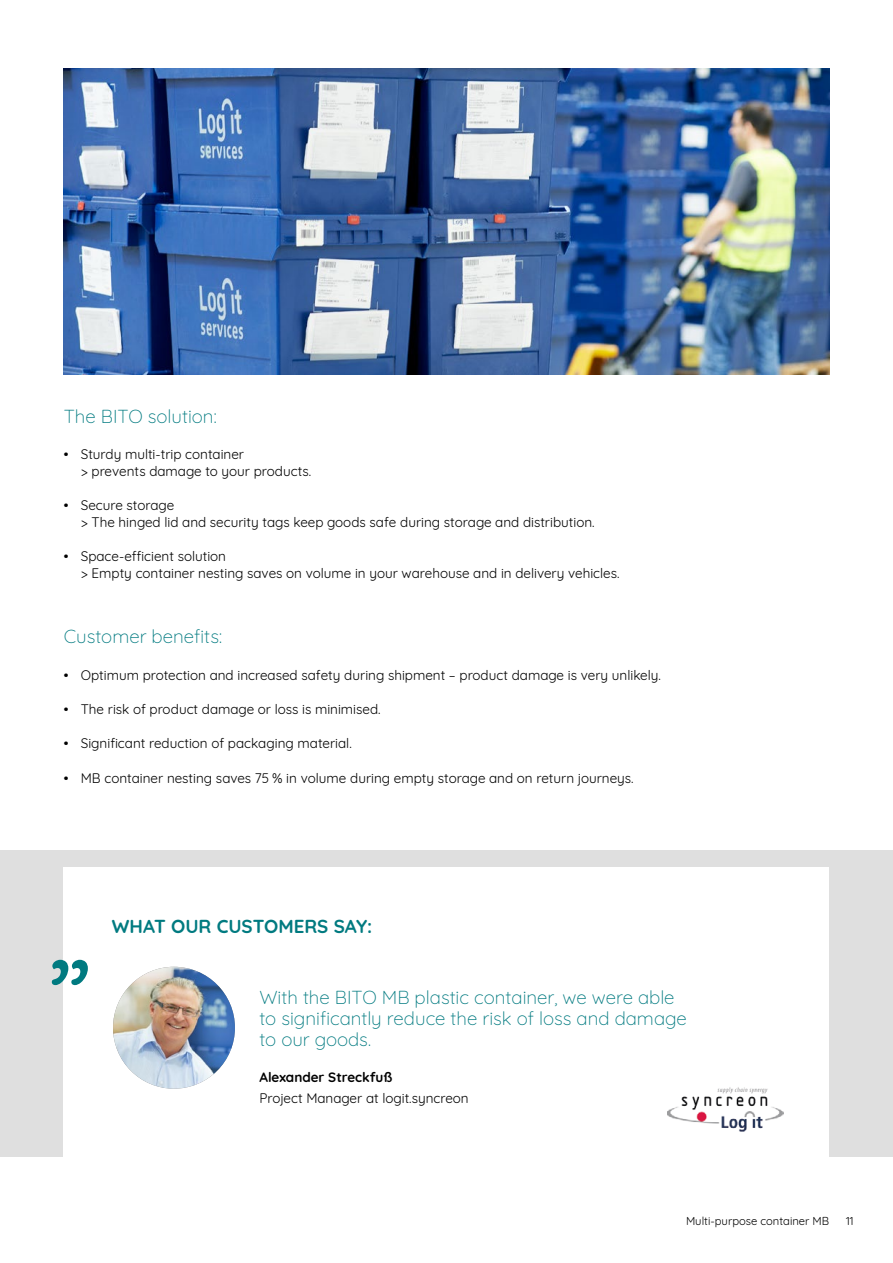
<style>
.page{position:relative;width:893px;height:1263px;background:#fff}
.page>*{position:absolute;margin:0;border:0;box-sizing:border-box;transform-origin:0 0}
.t1{font:300 18.75px/21px "Quicksand";color:#007a80}
.t2{font:700 18.75px "Quicksand";color:#007a80}
.t3{font:13.5px/17px "Quicksand";color:#000}
.t4{font:700 13.5px "Quicksand";color:#000}
.t5{font:500 13.5px "Quicksand";color:#000}
.t6{font:11.25px "Quicksand";color:#000}
</style>
<div class="page">
<div style="left:0;top:850px;width:893px;height:307px;background:#dfdfdf"></div>
<div style="left:64px;top:867px;width:765px;height:299px;background:#fff"></div>
<svg style="left:52px;top:960px;width:36px;height:25px"></svg>
<img style="left:113px;top:967px;width:122px;height:122px;border-radius:61px">
<img style="left:64px;top:68px;width:765px;height:306px">
<img style="left:667px;top:1087px;width:116px;height:45px">
<h1 class="t1" style="left:64px;top:404px;width:154px">The BITO solution:</h1>
<p class="t5" style="left:64px;top:444px;width:6px">•</p>
<p class="t5" style="left:64px;top:495px;width:6px">•</p>
<p class="t5" style="left:64px;top:546px;width:6px">•</p>
<p class="t3" style="left:81px;top:445px;width:232px">Sturdy multi-trip container<br>&gt; prevents damage to your products.</p>
<p class="t3" style="left:81px;top:496px;width:515px">Secure storage<br>&gt; The hinged lid and security tags keep goods safe during storage and distribution.</p>
<p class="t3" style="left:81px;top:547px;width:540px">Space-efficient solution<br>&gt; Empty container nesting saves on volume in your warehouse and in delivery vehicles.</p>
<h1 class="t1" style="left:64px;top:624px;width:160px">Customer benefits:</h1>
<p class="t5" style="left:64px;top:665px;width:6px">•</p>
<p class="t5" style="left:64px;top:699px;width:6px">•</p>
<p class="t5" style="left:64px;top:733px;width:6px">•</p>
<p class="t5" style="left:64px;top:767px;width:6px">•</p>
<p class="t3" style="left:81px;top:666px;width:581px">Optimum protection and increased safety during shipment – product damage is very unlikely.</p>
<p class="t3" style="left:81px;top:700px;width:301px">The risk of product damage or loss is minimised.</p>
<p class="t3" style="left:81px;top:734px;width:272px">Significant reduction of packaging material.</p>
<p class="t3" style="left:81px;top:768px;width:554px">MB container nesting saves 75 % in volume during empty storage and on return journeys.</p>
<h1 class="t2" style="left:112px;top:910px;width:262px">WHAT OUR CUSTOMERS SAY:</h1>
<h1 class="t1" style="left:259px;top:984px;width:429px">With the BITO MB plastic container, we were able to significantly reduce the risk of loss and damage to our goods.</h1>
<p class="t4" style="left:259px;top:1066px;width:135px">Alexander Streckfuß</p>
<p class="t3" style="left:259px;top:1088px;width:211px">Project Manager at logit.syncreon</p>
<p class="t6" style="left:686px;top:1212px;width:145px">Multi-purpose container MB</p>
<p class="t6" style="left:846px;top:1212px;width:9px">11</p>
</div>
